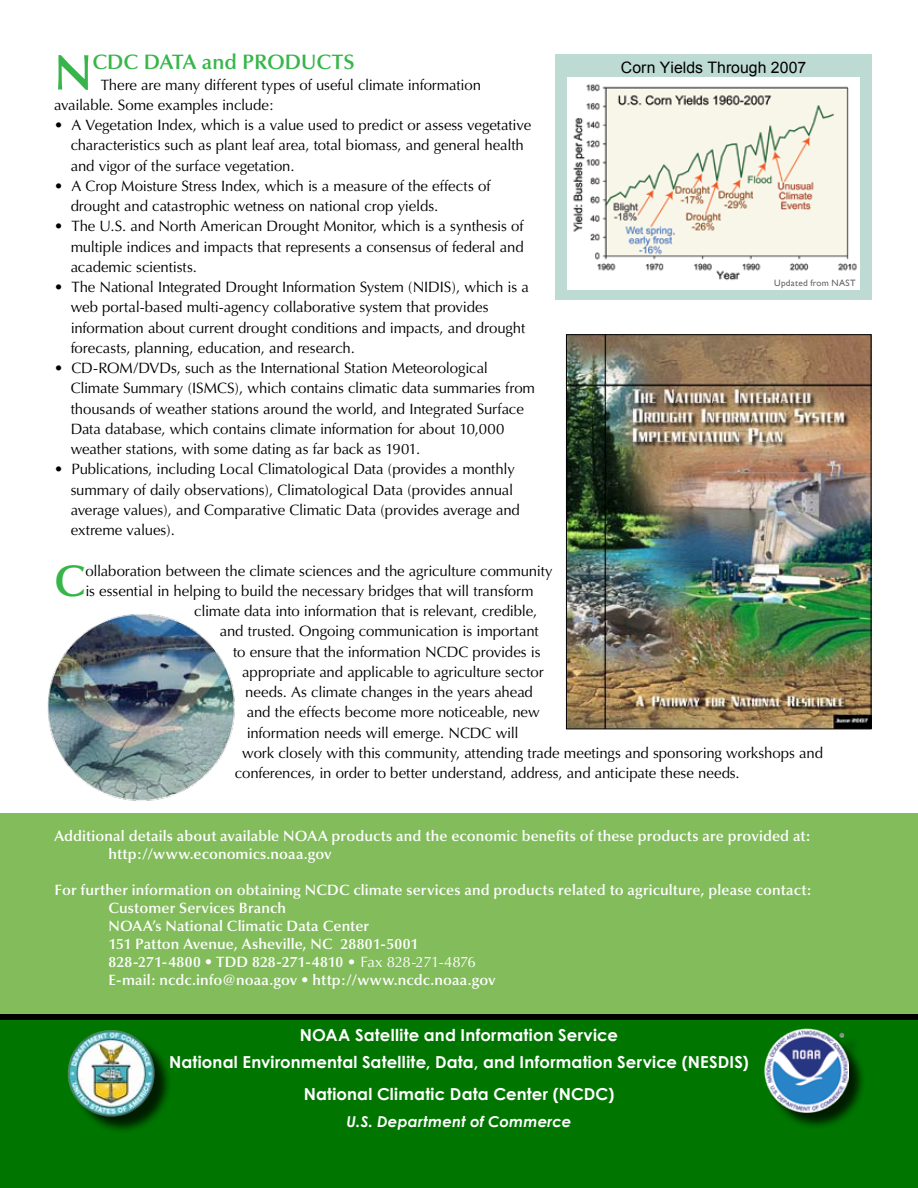
<style>
.page{position:relative;width:918px;height:1188px;background:#fff}
.page>*{position:absolute;margin:0;border:0;box-sizing:border-box;transform-origin:0 0}
.t1{font:600 50.55px "Optima";color:#36b649}
.t2{font:600 44.55px "Optima";color:#36b649}
.t3{font:600 21px "Optima";color:#36b649}
.t4{font:700 16.5px/27px "Century Gothic";letter-spacing:.01em;color:#fff;text-align:center}
.t5{font:15.75px "Arial";color:#000}
.t6{font:15px/20.2px "Optima";letter-spacing:-.01em;color:#000}
.t7{font:600 15px/18px "Optima";letter-spacing:.005em;color:#fff}
.t8{font:italic 700 15px "Century Gothic";letter-spacing:.01em;color:#fff}
.t9{font:9.15px "Gill Sans";letter-spacing:.03em;color:#636467}
.s1{font-weight:400}
</style>
<div class="page">
<div style="left:0;top:814px;width:918px;height:206px;background:#82bc5b"></div>
<div style="left:0;top:1020px;width:918px;height:168px;background:#007500"></div>
<div style="left:767px;top:1030px;width:108px;height:108px;background:#000;opacity:.75"></div>
<img style="left:764px;top:1028px;width:85px;height:85px">
<div style="left:71px;top:1033px;width:111px;height:115px;background:#000;opacity:.75"></div>
<img style="left:68px;top:1030px;width:87px;height:90px">
<img style="left:568px;top:336px;width:301px;height:391px">
<div style="left:566px;top:334px;width:305px;height:395px;border:1px solid #000"></div>
<div style="left:0;top:1014px;width:918px;height:5px;background:#000"></div>
<div style="left:555px;top:54px;width:317px;height:246px;background:#bedbd3"></div>
<img style="left:567px;top:78px;width:293px;height:212px">
<img style="left:47px;top:614px;width:188px;height:187px">
<h1 class="t1" style="left:54px;top:43px;width:40px">N</h1>
<h3 class="t3" style="left:92px;top:50px;width:264px">CDC DATA and PRODUCTS</h3>
<p class="t5" style="left:621px;top:57px;width:187px">Corn Yields Through 2007</p>
<p class="t6" style="left:54px;top:75px;width:429px;text-indent:47px">There are many different types of useful climate information available. Some examples include:</p>
<p class="t6" style="left:71px;top:115px;width:462px;text-indent:-17px">• A Vegetation Index, which is a value used to predict or assess vegetative characteristics such as plant leaf area, total biomass, and general health and vigor of the surface vegetation.</p>
<p class="t6" style="left:71px;top:176px;width:421px;text-indent:-17px">• A Crop Moisture Stress Index, which is a measure of the effects of drought and catastrophic wetness on national crop yields.</p>
<p class="t6" style="left:71px;top:216px;width:455px;text-align:justify;text-indent:-17px">• The U.S. and North American Drought Monitor, which is a synthesis of multiple indices and impacts that represents a consensus of federal and academic scientists.</p>
<p class="t6" style="left:71px;top:277px;width:460px;text-indent:-17px">• The National Integrated Drought Information System (NIDIS), which is a web portal-based multi-agency collaborative system that provides information about current drought conditions and impacts, and drought forecasts, planning, education, and research.</p>
<p class="t6" style="left:71px;top:358px;width:466px;text-indent:-17px">• CD-ROM/DVDs, such as the International Station Meteorological Climate Summary (ISMCS), which contains climatic data summaries from thousands of weather stations around the world, and Integrated Surface Data database, which contains climate information for about 10,000 weather stations, with some dating as far back as 1901.</p>
<p class="t6" style="left:71px;top:459px;width:451px;text-indent:-17px">• Publications, including Local Climatological Data (provides a monthly summary of daily observations), Climatological Data (provides annual average values), and Comparative Climatic Data (provides average and extreme values).</p>
<h2 class="t2" style="left:54px;top:555px;width:33px">C</h2>
<p class="t6" style="left:85px;top:561px;width:469px">ollaboration between the climate sciences and the agriculture community</p>
<p class="t9" style="left:774px;top:277px;width:83px">Updated from NAST</p>
<p class="t6" style="left:85px;top:581px;width:450px">is essential in helping to build the necessary bridges that will transform</p>
<p class="t6" style="left:194px;top:601px;width:344px">climate data into information that is relevant, credible,</p>
<p class="t6" style="left:220px;top:621px;width:321px">and trusted. Ongoing communication is important</p>
<p class="t6" style="left:233px;top:642px;width:309px">to ensure that the information NCDC provides is</p>
<p class="t6" style="left:242px;top:662px;width:303px">appropriate and applicable to agriculture sector</p>
<p class="t6" style="left:245px;top:682px;width:289px">needs. As climate changes in the years ahead</p>
<p class="t6" style="left:247px;top:702px;width:294px">and the effects become more noticeable, new</p>
<p class="t6" style="left:247px;top:723px;width:273px">information needs will emerge. NCDC will</p>
<p class="t6" style="left:242px;top:743px;width:582px">work closely with this community, attending trade meetings and sponsoring workshops and</p>
<p class="t6" style="left:235px;top:763px;width:507px">conferences, in order to better understand, address, and anticipate these needs.</p>
<p class="t7" style="left:108px;top:827px;width:703px;text-indent:-54px">Additional details about available NOAA products and the economic benefits of these products are provided at: http://www.economics.noaa.gov</p>
<p class="t7" style="left:108px;top:881px;width:704px;text-indent:-54px">For further information on obtaining NCDC climate services and products related to agriculture, please contact:<br>Customer Services Branch<br>NOAA’s National Climatic Data Center<br>151 Patton Avenue, Asheville, NC 28801-5001<br>828-271-4800 • TDD 828-271-4810 <span class="s1">• Fax 828-271-4876<br></span>E-mail: ncdc.info@noaa.gov • http://www.ncdc.noaa.gov</p>
<p class="t4" style="left:169px;top:1021px;width:581px">NOAA Satellite and Information Service<br>National Environmental Satellite, Data, and Information Service (NESDIS)</p>
<p class="t4" style="left:304px;top:1079px;width:312px">National Climatic Data Center (NCDC)</p>
<p class="t8" style="left:347px;top:1110px;width:226px">U.S. Department of Commerce</p>
</div>
